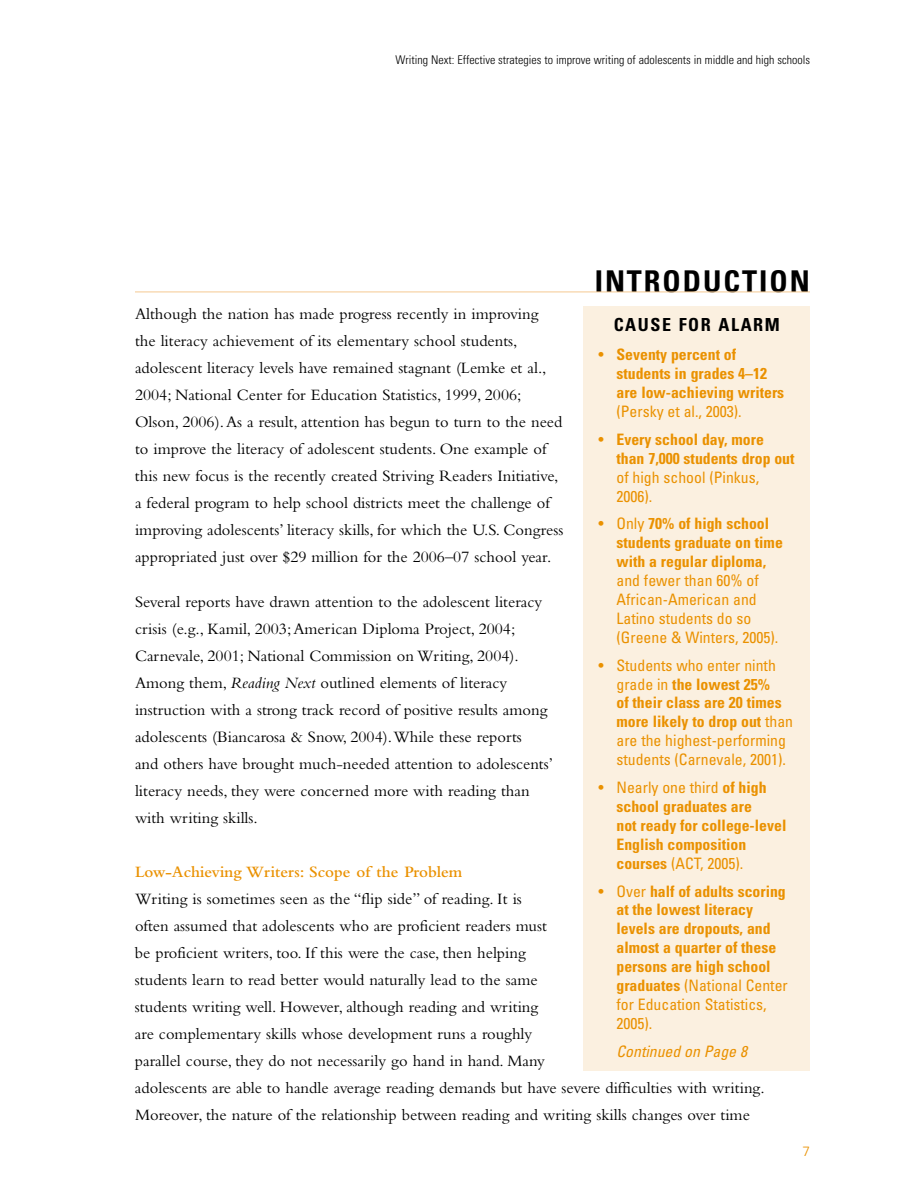
<style>
.page{position:relative;width:918px;height:1188px;background:#fff}
.page>*{position:absolute;margin:0;border:0;box-sizing:border-box;transform-origin:0 0}
.t1{font:700 condensed 30px "Univers";letter-spacing:.065em;color:#000}
.t2{font:700 condensed 18px "Univers";letter-spacing:.09em;color:#000}
.t3{font:16.5px/27px "Bembo";color:#000}
.t4{font:600 16.5px "Bembo";color:#ea9100}
.t5{font:700 condensed 15.75px/18.9px "Univers";color:#ea9100}
.t6{font:condensed 15.75px/18.9px "Univers";color:#ea9100}
.t7{font:italic condensed 15.75px "Univers";color:#ea9100}
.t8{font:300 13.5px "Univers";color:#ea9100}
.t9{font:300 condensed 12px "Univers";color:#000}
.s1{font-style:italic}
.s2{font-weight:400}
.s3{font-weight:700}
</style>
<div class="page">
<hr style="left:135px;top:292px;width:675px;height:1px;background:#f5c991">
<div style="left:584px;top:306px;width:226px;height:765px;background:#fbf0e0"></div>
<p class="t9" style="left:396px;top:53px;width:416px">Writing Next: Effective strategies to improve writing of adolescents in middle and high schools</p>
<h1 class="t1" style="left:595px;top:263px;width:217px">INTRODUCTION</h1>
<p class="t3" style="left:135px;top:300px;width:430px">Although the nation has made progress recently in improving<br>the literacy achievement of its elementary school students, adolescent literacy levels have remained stagnant (Lemke et al., 2004; National Center for Education Statistics, 1999, 2006; Olson, 2006).As a result, attention has begun to turn to the need to improve the literacy of adolescent students. One example of this new focus is the recently created Striving Readers Initiative, a federal program to help school districts meet the challenge of improving adolescents’ literacy skills, for which the U.S. Congress appropriated just over $29 million for the 2006–07 school year.</p>
<p class="t3" style="left:135px;top:588px;width:420px">Several reports have drawn attention to the adolescent literacy crisis (e.g., Kamil, 2003;American Diploma Project, 2004; Carnevale, 2001; National Commission on Writing, 2004).<br>Among them, <span class="s1">Reading Next</span> outlined elements of literacy instruction with a strong track record of positive results among adolescents (Biancarosa &amp; Snow, 2004).While these reports<br>and others have brought much-needed attention to adolescents’ literacy needs, they were concerned more with reading than with writing skills.</p>
<p class="t4" style="left:135px;top:862px;width:329px">Low-Achieving Writers: Scope of the Problem</p>
<p class="t3" style="left:135px;top:885px;width:631px">Writing is sometimes seen as the “flip side” of reading. It is<br>often assumed that adolescents who are proficient readers must<br>be proficient writers, too. If this were the case, then helping<br>students learn to read better would naturally lead to the same<br>students writing well. However, although reading and writing<br>are complementary skills whose development runs a roughly<br>parallel course, they do not necessarily go hand in hand. Many<br>adolescents are able to handle average reading demands but have severe difficulties with writing.<br>Moreover, the nature of the relationship between reading and writing skills changes over time</p>
<p class="t2" style="left:614px;top:314px;width:168px">CAUSE FOR ALARM</p>
<p class="t5" style="left:616px;top:345px;width:169px;text-indent:-18px"><span class="s2">•</span> Seventy percent of students in grades 4–12 are low-achieving writers</p>
<p class="t6" style="left:616px;top:402px;width:127px">(Persky et al., 2003).</p>
<p class="t5" style="left:616px;top:430px;width:180px;text-indent:-18px"><span class="s2">•</span> Every school day, more than 7,000 students drop out</p>
<p class="t6" style="left:616px;top:467px;width:144px">of high school (Pinkus,<br>2006).</p>
<p class="t5" style="left:616px;top:514px;width:168px;text-indent:-18px"><span class="s2">• Only</span> 70% of high school students graduate on time with a regular diploma,</p>
<p class="t6" style="left:616px;top:571px;width:163px">and fewer than 60% of<br>African-American and<br>Latino students do so (Greene &amp; Winters, 2005).</p>
<p class="t6" style="left:616px;top:655px;width:178px;text-indent:-18px">• Students who enter ninth grade in <span class="s3">the lowest 25%<br>of their class are 20 times more likely to drop out</span> than are the highest-performing students (Carnevale, 2001).</p>
<p class="t5" style="left:616px;top:778px;width:171px;text-indent:-18px"><span class="s2">• Nearly one third</span> of high school graduates are<br>not ready for college-level<br>English composition courses <span class="s2">(ACT, 2005).</span></p>
<p class="t5" style="left:616px;top:881px;width:173px;text-indent:-18px"><span class="s2">• Over</span> half of adults scoring at the lowest literacy levels are dropouts, and almost a quarter of these persons are high school graduates <span class="s2">(National Center for Education Statistics,<br>2005).</span></p>
<p class="t7" style="left:616px;top:1041px;width:132px">Continued on Page 8</p>
<p class="t8" style="left:802px;top:1143px;width:9px">7</p>
</div>
